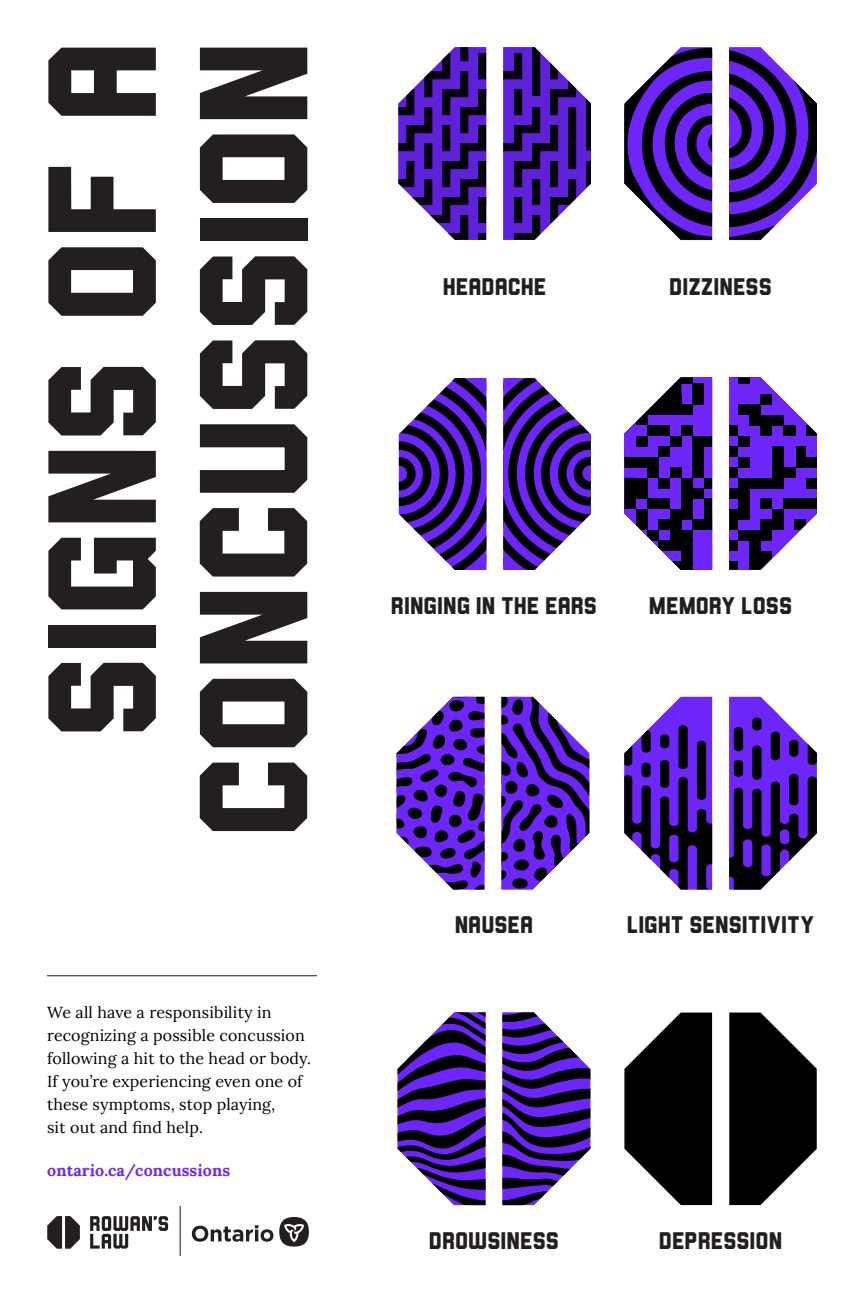
<style>
.page{position:relative;width:864px;height:1296px;background:#fff}
.page>*{position:absolute;margin:0;border:0;box-sizing:border-box;transform-origin:0 0}
.t1{font:153.5px "Rowans Headline";color:#231f20}
.t2{font:24px "Rowans Headline";color:#231f20}
.t3{font:20.35px "Rowans Headline";color:#000}
.t4{font:20.3px "Rowans Headline";color:#000}
.t5{font:20.25px "Rowans Headline";color:#000}
.t6{font:16px/23px "Lora";letter-spacing:.01em;color:#000}
.t7{font:700 16px "Lora";letter-spacing:.01em;color:#6d25fa}
</style>
<div class="page">
<svg style="left:399px;top:47px;width:87px;height:193px"></svg>
<svg style="left:503px;top:47px;width:88px;height:193px"></svg>
<svg style="left:624px;top:47px;width:88px;height:193px"></svg>
<svg style="left:729px;top:47px;width:88px;height:193px"></svg>
<svg style="left:399px;top:378px;width:87px;height:192px"></svg>
<svg style="left:503px;top:378px;width:88px;height:192px"></svg>
<svg style="left:624px;top:377px;width:88px;height:193px"></svg>
<svg style="left:729px;top:377px;width:88px;height:193px"></svg>
<svg style="left:397px;top:697px;width:87px;height:192px"></svg>
<svg style="left:502px;top:697px;width:87px;height:192px"></svg>
<svg style="left:624px;top:697px;width:88px;height:192px"></svg>
<svg style="left:729px;top:697px;width:88px;height:192px"></svg>
<svg style="left:398px;top:1013px;width:87px;height:192px"></svg>
<svg style="left:503px;top:1013px;width:87px;height:192px"></svg>
<hr style="left:47px;top:976px;width:270px;height:1px;background:#231f20">
<svg style="left:624px;top:1013px;width:88px;height:192px"></svg>
<svg style="left:729px;top:1013px;width:88px;height:192px"></svg>
<hr style="left:180px;top:1206px;width:1px;height:50px;background:#161516">
<svg style="left:192px;top:1225px;width:81px;height:17px"></svg>
<div style="left:279px;top:1217px;width:30px;height:30px;background:#231f20;border-radius:50%"></div>
<svg style="left:284px;top:1224px;width:20px;height:18px"></svg>
<svg style="left:47px;top:1216px;width:121px;height:33px"></svg>
<p class="t1" style="left:19px;top:739px;width:701px;rotate:-90deg">SIGNS OF A</p>
<p class="t1" style="left:171px;top:839px;width:800px;rotate:-90deg">CONCUSSION</p>
<p class="t6" style="left:47px;top:1000px;width:266px">We all have a responsibility in recognizing a possible concussion following a hit to the head or body.</p>
<p class="t6" style="left:47px;top:1069px;width:257px">If you’re experiencing even one of these symptoms, stop playing,</p>
<p class="t6" style="left:47px;top:1115px;width:158px">sit out and find help.</p>
<p class="t7" style="left:47px;top:1157px;width:184px">ontario.ca/concussions</p>
<p class="t2" style="left:443px;top:274px;width:105px">HEADACHE</p>
<p class="t2" style="left:669px;top:274px;width:104px">DIZZINESS</p>
<p class="t4" style="left:660px;top:588px;width:123px">MEMORY LOSS</p>
<p class="t5" style="left:408px;top:588px;width:175px">RINGING IN THE EARS</p>
<p class="t2" style="left:649px;top:592px;width:145px">MEMORY LOSS</p>
<p class="t2" style="left:391px;top:592px;width:208px">RINGING IN THE EARS</p>
<p class="t4" style="left:643px;top:907px;width:160px">LIGHT SENSITIVITY</p>
<p class="t4" style="left:463px;top:908px;width:68px">NAUSEA</p>
<p class="t2" style="left:627px;top:912px;width:189px">LIGHT SENSITIVITY</p>
<p class="t2" style="left:455px;top:912px;width:80px">NAUSEA</p>
<p class="t4" style="left:668px;top:1222px;width:106px">DEPRESSION</p>
<p class="t3" style="left:439px;top:1223px;width:112px">DROWSINESS</p>
<p class="t2" style="left:659px;top:1227px;width:125px">DEPRESSION</p>
<p class="t2" style="left:429px;top:1227px;width:132px">DROWSINESS</p>
</div>
